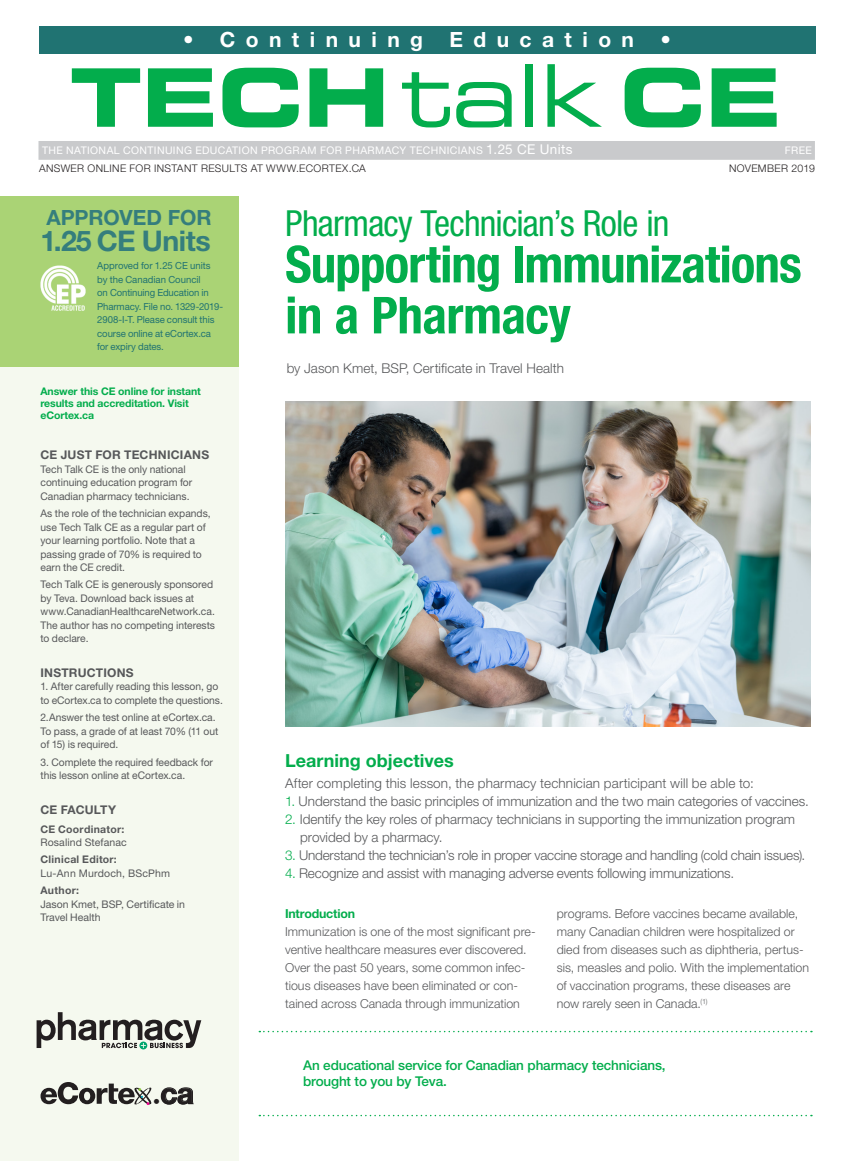
<style>
.page{position:relative;width:851px;height:1161px;background:#fff}
.page>*{position:absolute;margin:0;border:0;box-sizing:border-box;transform-origin:0 0}
.t1{font:80.7px "Eurostile LT Std Bold Ex 2";color:#03ad4c}
.bylines{font:700 condensed 51px/51px "Helvetica Neue LT Std";letter-spacing:-.015em;color:#03ad4c}
.bylines-2{font:condensed 36px "Helvetica Neue LT Std";letter-spacing:-.025em;color:#03ad4c}
.t2{font:700 29.85px "Helvetica Neue LT Std";color:#231f20}
.t3{font:700 28.5px "Helvetica Neue LT Std";letter-spacing:-.015em;color:#357e7d}
.t4{font:700 21px "Helvetica Neue LT Std";letter-spacing:.495em;color:#fff}
.t5{font:700 21px "Helvetica Neue LT Std";letter-spacing:-.005em;color:#357e7d}
.t6{font:700 18px "Helvetica Neue LT Std";color:#03ad4c}
.text{font:300 13.5px/18px "Helvetica Neue LT Std";letter-spacing:-.005em;color:#57585a}
.TT___ENDORSEMENT_COP{font:500 13.5px/16.5px "Helvetica Neue LT Std";letter-spacing:-.01em;color:#03ad4c}
.bylines-3{font:300 13.5px "Helvetica Neue LT Std";letter-spacing:.005em;color:#57585a}
.TT___MAIN_TEXT{font:300 12.3px/18px "Helvetica Neue LT Std";letter-spacing:.005em;color:#57585a}
.TT___SUBHEAD{font:700 12.3px "Helvetica Neue LT Std";letter-spacing:-.02em;color:#03ad4c}
.t7{font:700 12px "Helvetica Neue LT Std";letter-spacing:.02em;color:#57585a}
.t8{font:10.5px/13.5px "Helvetica Neue LT Std";letter-spacing:-.005em;color:#57585a}
.t9{font:10.5px "Helvetica Neue LT Std";letter-spacing:.035em;color:#fff}
.t10{font:700 10.5px "Helvetica Neue LT Std";letter-spacing:-.01em;color:#03ad4c}
.t11{font:300 10.5px "Helvetica Neue LT Std";letter-spacing:.035em;color:#231f20}
.t12{font:700 10.5px "Helvetica Neue LT Std";letter-spacing:.025em;color:#57585a}
.t13{font:10.5px "Helvetica Neue LT Std";letter-spacing:.02em;color:#57585a}
.t14{font:9.75px/13.5px "Helvetica Neue LT Std";letter-spacing:-.01em;color:#207372}
.s1{font-family:"Eurostile LT Std Ex 2";font-size:86.4px}
.s2{font-size:13.5px}
.s3{font-weight:700}
.s4{color:#03ad4c}
</style>
<div class="page">
<div style="left:0;top:351px;width:238px;height:810px;background:#f5f9ef"></div>
<div style="left:39px;top:26px;width:776px;height:28px;background:#207372"></div>
<div style="left:38px;top:141px;width:776px;height:19px;background:#c9cacc"></div>
<div style="left:0;top:197px;width:238px;height:170px;background:#aad375"></div>
<img style="left:40px;top:265px;width:46px;height:46px">
<svg style="left:259px;top:1031px;width:552px;height:1px"></svg>
<svg style="left:259px;top:1115px;width:552px;height:1px"></svg>
<img style="left:285px;top:402px;width:525px;height:325px">
<svg style="left:40px;top:1082px;width:112px;height:23px"></svg>
<svg style="left:161px;top:1088px;width:32px;height:16px"></svg>
<svg style="left:37px;top:1012px;width:164px;height:37px"></svg>
<p class="t4" style="left:183px;top:26px;width:241px">• Continuing</p>
<p class="t4" style="left:449px;top:26px;width:186px">Education</p>
<p class="t4" style="left:660px;top:26px;width:12px">•</p>
<p class="t1" style="left:70px;top:41px;width:712px">TECH<span class="s1">talk</span> CE</p>
<p class="t9" style="left:42px;top:144px;width:532px">THE NATIONAL CONTINUING EDUCATION PROGRAM FOR PHARMACY TECHNICIANS <span class="s2">1.25 CE Units</span></p>
<p class="t9" style="left:784px;top:144px;width:29px">FREE</p>
<p class="t11" style="left:39px;top:162px;width:328px">ANSWER ONLINE FOR INSTANT RESULTS AT WWW.ECORTEX.CA</p>
<p class="t11" style="left:729px;top:162px;width:87px">NOVEMBER 2019</p>
<p class="t5" style="left:46px;top:205px;width:167px">APPROVED FOR</p>
<p class="t3" style="left:40px;top:223px;width:172px">1.25 CE Units</p>
<p class="t14" style="left:97px;top:259px;width:127px">Approved for 1.25 CE units by the Canadian Council<br>on Continuing Education in<br>Pharmacy. File no. 1329-2019-<br>2908-I-T. Please consult this course online at eCortex.ca for expiry dates.</p>
<p class="t10" style="left:40px;top:384px;width:162px">Answer this CE online for instant</p>
<p class="t10" style="left:40px;top:396px;width:150px">results and accreditation. Visit</p>
<p class="t10" style="left:40px;top:408px;width:55px">eCortex.ca</p>
<p class="t7" style="left:40px;top:448px;width:170px">CE JUST FOR TECHNICIANS</p>
<p class="t8" style="left:40px;top:462px;width:153px">Tech Talk CE is the only national continuing education program for<br>Canadian pharmacy technicians.</p>
<p class="t8" style="left:40px;top:507px;width:172px">As the role of the technician expands, use Tech Talk CE as a regular part of your learning portfolio. Note that a passing grade of 70% is required to earn the CE credit.</p>
<p class="t8" style="left:40px;top:578px;width:176px">Tech Talk CE is generously sponsored by Teva. Download back issues at www.CanadianHealthcareNetwork.ca.<br>The author has no competing interests to declare.</p>
<p class="t7" style="left:40px;top:665px;width:95px">INSTRUCTIONS</p>
<p class="t8" style="left:40px;top:680px;width:184px">1. After carefully reading this lesson, go to eCortex.ca to complete the questions.</p>
<p class="t8" style="left:40px;top:711px;width:179px">2.Answer the test online at eCortex.ca.<br>To pass, a grade of at least 70% (11 out of 15) is required.</p>
<p class="t8" style="left:40px;top:755px;width:174px">3. Complete the required feedback for this lesson online at eCortex.ca.</p>
<p class="t7" style="left:40px;top:802px;width:77px">CE FACULTY</p>
<p class="t12" style="left:40px;top:822px;width:85px">CE Coordinator:</p>
<p class="t8" style="left:40px;top:835px;width:88px">Rosalind Stefanac</p>
<p class="t12" style="left:40px;top:853px;width:78px">Clinical Editor:</p>
<p class="t13" style="left:40px;top:867px;width:131px">Lu-Ann Murdoch, BScPhm</p>
<p class="t8" style="left:40px;top:884px;width:146px"><span class="s3">Author:<br></span>Jason Kmet, BSP, Certificate in<br>Travel Health</p>
<p class="t2" style="left:153px;top:1075px;width:43px">·ca</p>
<p class="bylines-2" style="left:285px;top:202px;width:386px">Pharmacy Technician’s Role in</p>
<p class="bylines" style="left:285px;top:238px;width:518px">Supporting Immunizations in a Pharmacy</p>
<p class="bylines-3" style="left:286px;top:360px;width:279px">by Jason Kmet, BSP, Certificate in Travel Health</p>
<p class="t6" style="left:285px;top:750px;width:170px">Learning objectives</p>
<p class="text" style="left:285px;top:774px;width:470px">After completing this lesson, the pharmacy technician participant will be able to:</p>
<p class="text" style="left:285px;top:792px;width:525px"><span class="s4">1.</span> Understand the basic principles of immunization and the two main categories of vaccines.</p>
<p class="text" style="left:300px;top:810px;width:496px;text-indent:-15px"><span class="s4">2.</span> Identify the key roles of pharmacy technicians in supporting the immunization program provided by a pharmacy.</p>
<p class="text" style="left:285px;top:846px;width:521px"><span class="s4">3.</span> Understand the technician’s role in proper vaccine storage and handling (cold chain issues).</p>
<p class="text" style="left:285px;top:864px;width:450px"><span class="s4">4.</span> Recognize and assist with managing adverse events following immunizations.</p>
<p class="TT___SUBHEAD" style="left:285px;top:906px;width:71px">Introduction</p>
<p class="TT___MAIN_TEXT" style="left:285px;top:922px;width:252px">Immunization is one of the most significant pre&shy;ventive healthcare measures ever discovered.<br>Over the past 50 years, some common infec&shy;tious diseases have been eliminated or con&shy;tained across Canada through immunization</p>
<p class="TT___MAIN_TEXT" style="left:556px;top:904px;width:254px">programs. Before vaccines became available, many Canadian children were hospitalized or died from diseases such as diphtheria, pertus&shy;sis, measles and polio. With the implementation of vaccination programs, these diseases are now rarely seen in Canada.<sup>(1)</sup></p>
<p class="TT___ENDORSEMENT_COP" style="left:303px;top:1057px;width:364px">An educational service for Canadian pharmacy technicians, brought to you by Teva.</p>
</div>
